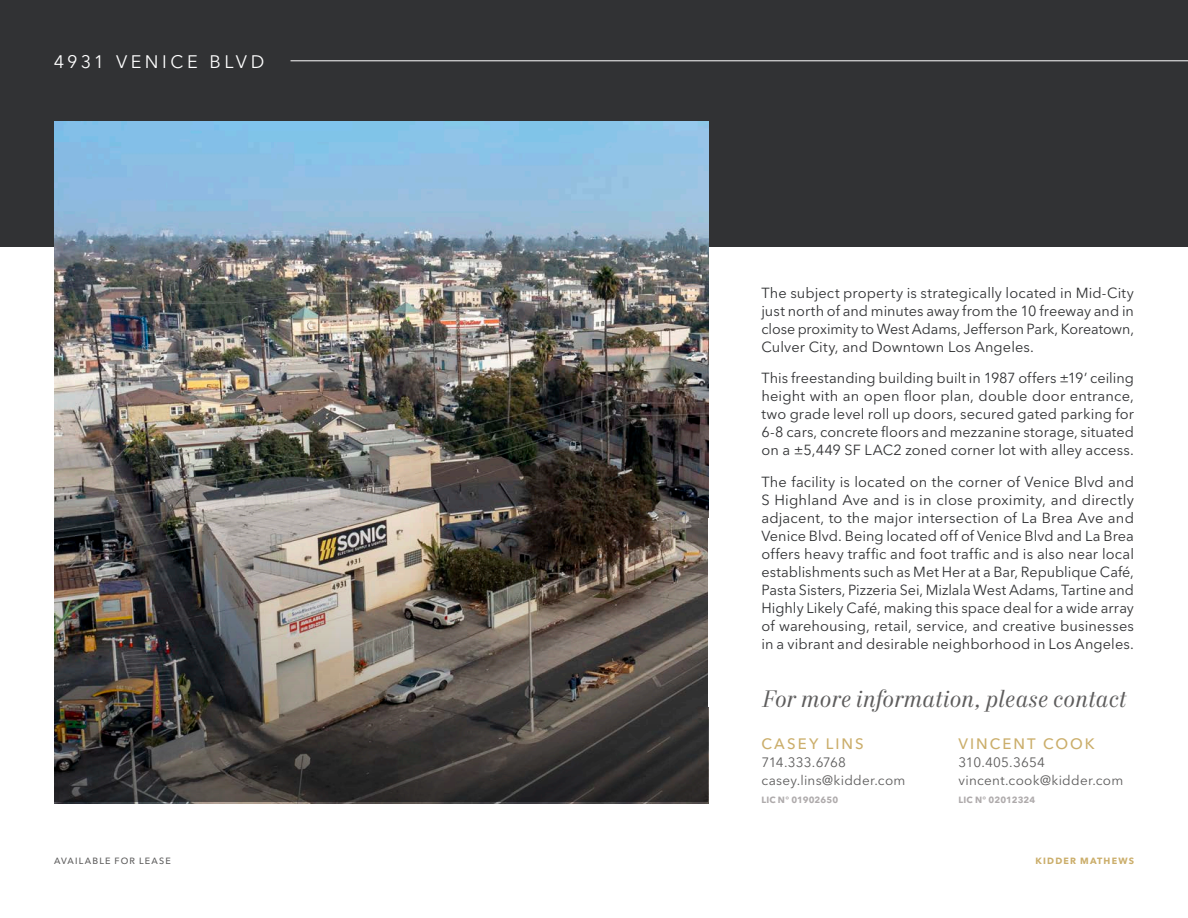
<style>
.page{position:relative;width:1188px;height:918px;background:#fff}
.page>*{position:absolute;margin:0;border:0;box-sizing:border-box;transform-origin:0 0}
.Callout_Text_-_Italics_-_White_2023{font:italic 24px "Mort Modern 08";letter-spacing:.005em;color:#5e5d5d}
.t1{font:18px "Avenir Next LT Pro";letter-spacing:.195em;color:#fff}
.Contact_Info_-_Ash_2023{font:500 15px "Avenir Next LT Pro";letter-spacing:.135em;color:#cbae6b}
.Body_Copy_-_Charcoal_2023{font:14.55px/18px "Avenir Next LT Pro";letter-spacing:.005em;color:#313234;text-align:justify}
.Contact_Info_-_Ash_2023-2{font:13.5px "Avenir Next LT Pro";letter-spacing:.02em;color:#5e5d5d}
.Contact_Info_-_Ash_2023-3{font:13.5px "Avenir Next LT Pro";letter-spacing:-.03em;color:#5e5d5d}
.Contact_Info_-_Ash_2023-4{font:700 9px "Avenir Next LT Pro";letter-spacing:.015em;color:#afabac}
.t2{font:500 9px "Avenir Next LT Pro";letter-spacing:.13em;color:#5e5d5d}
.t3{font:700 9px "Avenir Next LT Pro";letter-spacing:.13em;color:#cbae6b}
</style>
<div class="page">
<div style="left:0;top:0;width:1188px;height:247px;background:#313234"></div>
<img style="left:54px;top:122px;width:654px;height:681px">
<img style="left:54px;top:291px;width:654px;height:511px">
<hr style="left:291px;top:60px;width:897px;height:1px;background:#fff">
<p class="t1" style="left:54px;top:51px;width:212px">4931 VENICE BLVD</p>
<p class="Body_Copy_-_Charcoal_2023" style="left:761px;top:284px;width:374px">The subject property is strategically located in Mid-City just north of and minutes away from the 10 freeway and in close proximity to West Adams, Jefferson Park, Koreatown, Culver City, and Downtown Los Angeles.</p>
<p class="Body_Copy_-_Charcoal_2023" style="left:761px;top:369px;width:374px">This freestanding building built in 1987 offers ±19’ ceiling height with an open floor plan, double door entrance, two grade level roll up doors, secured gated parking for 6-8 cars, concrete floors and mezzanine storage, situated on a ±5,449 SF LAC2 zoned corner lot with alley access.</p>
<p class="Body_Copy_-_Charcoal_2023" style="left:761px;top:473px;width:374px">The facility is located on the corner of Venice Blvd and S Highland Ave and is in close proximity, and directly adjacent, to the major intersection of La Brea Ave and Venice Blvd. Being located off of Venice Blvd and La Brea offers heavy traffic and foot traffic and is also near local establishments such as Met Her at a Bar, Republique Café, Pasta Sisters, Pizzeria Sei, Mizlala West Adams, Tartine and Highly Likely Café, making this space deal for a wide array of warehousing, retail, service, and creative businesses in a vibrant and desirable neighborhood in Los Angeles.</p>
<p class="Callout_Text_-_Italics_-_White_2023" style="left:761px;top:684px;width:367px">For more information, please contact</p>
<p class="Contact_Info_-_Ash_2023" style="left:761px;top:735px;width:104px">CASEY LINS</p>
<p class="Contact_Info_-_Ash_2023-3" style="left:761px;top:754px;width:86px">714.333.6768</p>
<p class="Contact_Info_-_Ash_2023-2" style="left:761px;top:772px;width:146px">casey.lins@kidder.com</p>
<p class="Contact_Info_-_Ash_2023-4" style="left:761px;top:795px;width:78px">LIC N° 01902650</p>
<p class="Contact_Info_-_Ash_2023" style="left:958px;top:735px;width:138px">VINCENT COOK</p>
<p class="Contact_Info_-_Ash_2023-2" style="left:958px;top:754px;width:88px">310.405.3654</p>
<p class="Contact_Info_-_Ash_2023-2" style="left:958px;top:772px;width:166px">vincent.cook@kidder.com</p>
<p class="Contact_Info_-_Ash_2023-4" style="left:958px;top:795px;width:78px">LIC N° 02012324</p>
<p class="t2" style="left:54px;top:855px;width:118px">AVAILABLE FOR LEASE</p>
<p class="t3" style="left:1036px;top:855px;width:100px">KIDDER MATHEWS</p>
</div>
